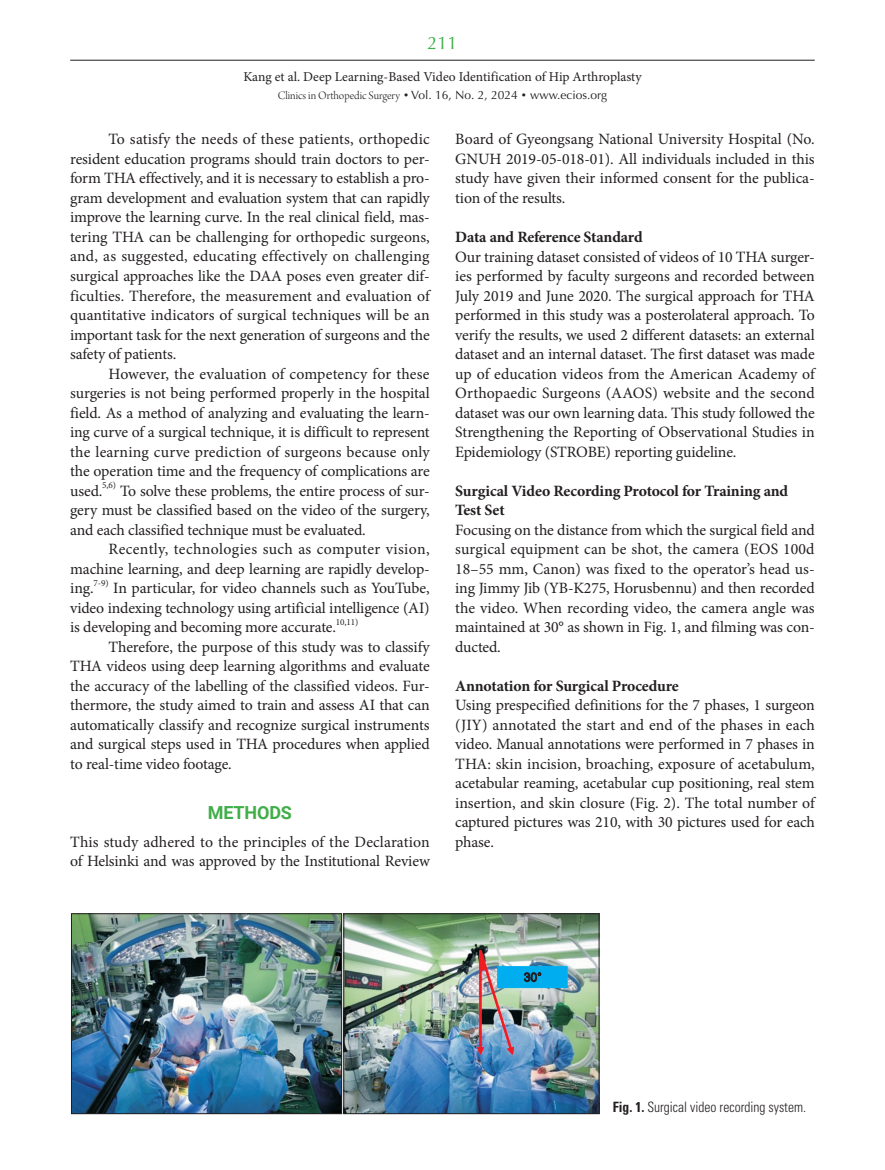
<style>
.page{position:relative;width:885px;height:1170px;background:#fff}
.page>*{position:absolute;margin:0;border:0;box-sizing:border-box;transform-origin:0 0}
.t1{font:700 18px "Roboto";letter-spacing:-.01em;color:#40ae49}
.t2{font:18px "Optima LT Std";color:#40ae49}
.t3{font:15.75px/19.5px "Minion Pro";letter-spacing:-.01em;color:#231f20;text-align:justify}
.t4{font:700 15.75px/19.5px "Minion Pro";letter-spacing:-.01em;color:#231f20}
.t5{font:300 condensed 14.25px "Univers LT Std";color:#231f20;scale:.95 1}
.t6{font:13.5px "Minion Pro";color:#231f20}
.t7{font:12px "Optima LT Std";color:#231f20}
.t8{font:12px "Arial";color:#231f20}
.t9{font:9.15px "Minion Pro";color:#231f20}
.s1{font-family:"Arno Pro Light Display"}
.s2{font-size:9px}
.s3{font-weight:700}
</style>
<div class="page">
<hr style="left:70px;top:60px;width:744px;height:1px;background:#231f20">
<img style="left:71px;top:913px;width:528px;height:201px">
<img style="left:476px;top:936px;width:38px;height:118px">
<div style="left:497px;top:966px;width:70px;height:21px;background:#00aeef;border:1px solid #00aeef"></div>
<p class="t2" style="left:427px;top:32px;width:32px">211</p>
<p class="t6" style="left:243px;top:68px;width:399px">Kang et al. Deep Learning-Based Video Identification of Hip Arthroplasty</p>
<p class="t7" style="left:278px;top:88px;width:331px"><span class="s1">Clinics in Orthopedic Surgery</span> <span class="s2">•</span> Vol. 16, No. 2, 2024 <span class="s2">•</span> www.ecios.org</p>
<p class="t3" style="left:70px;top:130px;width:361px;text-indent:38px">To satisfy the needs of these patients, orthopedic resident education programs should train doctors to per&shy;form THA effectively, and it is necessary to establish a pro&shy;gram development and evaluation system that can rapidly improve the learning curve. In the real clinical field, mas&shy;tering THA can be challenging for orthopedic surgeons, and, as suggested, educating effectively on challenging surgical approaches like the DAA poses even greater dif&shy;ficulties. Therefore, the measurement and evaluation of quantitative indicators of surgical techniques will be an important task for the next generation of surgeons and the safety of patients.</p>
<p class="t3" style="left:70px;top:364px;width:361px;text-indent:38px">However, the evaluation of competency for these surgeries is not being performed properly in the hospital field. As a method of analyzing and evaluating the learn&shy;ing curve of a surgical technique, it is difficult to represent the learning curve prediction of surgeons because only the operation time and the frequency of complications are used.</p>
<p class="t3" style="left:455px;top:130px;width:361px">Board of Gyeongsang National University Hospital (No.<br>GNUH 2019-05-018-01). All individuals included in this study have given their informed consent for the publica&shy;tion of the results.</p>
<p class="t4" style="left:455px;top:227px;width:189px">Data and Reference Standard</p>
<p class="t3" style="left:455px;top:247px;width:361px">Our training dataset consisted of videos of 10 THA surger&shy;ies performed by faculty surgeons and recorded between July 2019 and June 2020. The surgical approach for THA performed in this study was a posterolateral approach. To verify the results, we used 2 different datasets: an external dataset and an internal dataset. The first dataset was made up of education videos from the American Academy of Orthopaedic Surgeons (AAOS) website and the second dataset was our own learning data. This study followed the Strengthening the Reporting of Observational Studies in Epidemiology (STROBE) reporting guideline.</p>
<p class="t4" style="left:455px;top:480px;width:334px">Surgical Video Recording Protocol for Training and<br>Test Set</p>
<p class="t3" style="left:455px;top:520px;width:361px">Focusing on the distance from which the surgical field and surgical equipment can be shot, the camera (EOS 100d 18–55 mm, Canon) was fixed to the operator’s head us&shy;ing Jimmy Jib (YB-K275, Horusbennu) and then recorded the video. When recording video, the camera angle was maintained at 30° as shown in Fig. 1, and filming was con&shy;ducted.</p>
<p class="t4" style="left:455px;top:675px;width:225px">Annotation for Surgical Procedure</p>
<p class="t3" style="left:455px;top:695px;width:361px">Using prespecified definitions for the 7 phases, 1 surgeon (JIY) annotated the start and end of the phases in each video. Manual annotations were performed in 7 phases in THA: skin incision, broaching, exposure of acetabulum, acetabular reaming, acetabular cup positioning, real stem insertion, and skin closure (Fig. 2). The total number of captured pictures was 210, with 30 pictures used for each phase.</p>
<p class="t9" style="left:102px;top:479px;width:15px">5,6)</p>
<p class="t3" style="left:70px;top:481px;width:361px;text-indent:50px">To solve these problems, the entire process of sur&shy;gery must be classified based on the video of the surgery, and each classified technique must be evaluated.</p>
<p class="t3" style="left:70px;top:539px;width:361px;text-indent:38px">Recently, technologies such as computer vision, machine learning, and deep learning are rapidly develop&shy;ing.</p>
<p class="t9" style="left:94px;top:576px;width:17px">7-9)</p>
<p class="t3" style="left:70px;top:578px;width:361px;text-indent:43px">In particular, for video channels such as YouTube, video indexing technology using artificial intelligence (AI) is developing and becoming more accurate.</p>
<p class="t9" style="left:336px;top:615px;width:24px">10,11)</p>
<p class="t3" style="left:70px;top:637px;width:361px;text-indent:38px">Therefore, the purpose of this study was to classify THA videos using deep learning algorithms and evaluate the accuracy of the labelling of the classified videos. Fur&shy;thermore, the study aimed to train and assess AI that can automatically classify and recognize surgical instruments and surgical steps used in THA procedures when applied to real-time video footage.</p>
<p class="t1" style="left:208px;top:800px;width:86px">METHODS</p>
<p class="t3" style="left:70px;top:832px;width:361px">This study adhered to the principles of the Declaration of Helsinki and was approved by the Institutional Review</p>
<p class="t8" style="left:524px;top:972px;width:15px">30</p>
<p class="t5" style="left:612px;top:1098px;width:205px"><span class="s3">Fig. 1.</span> Surgical video recording system.</p>
</div>
